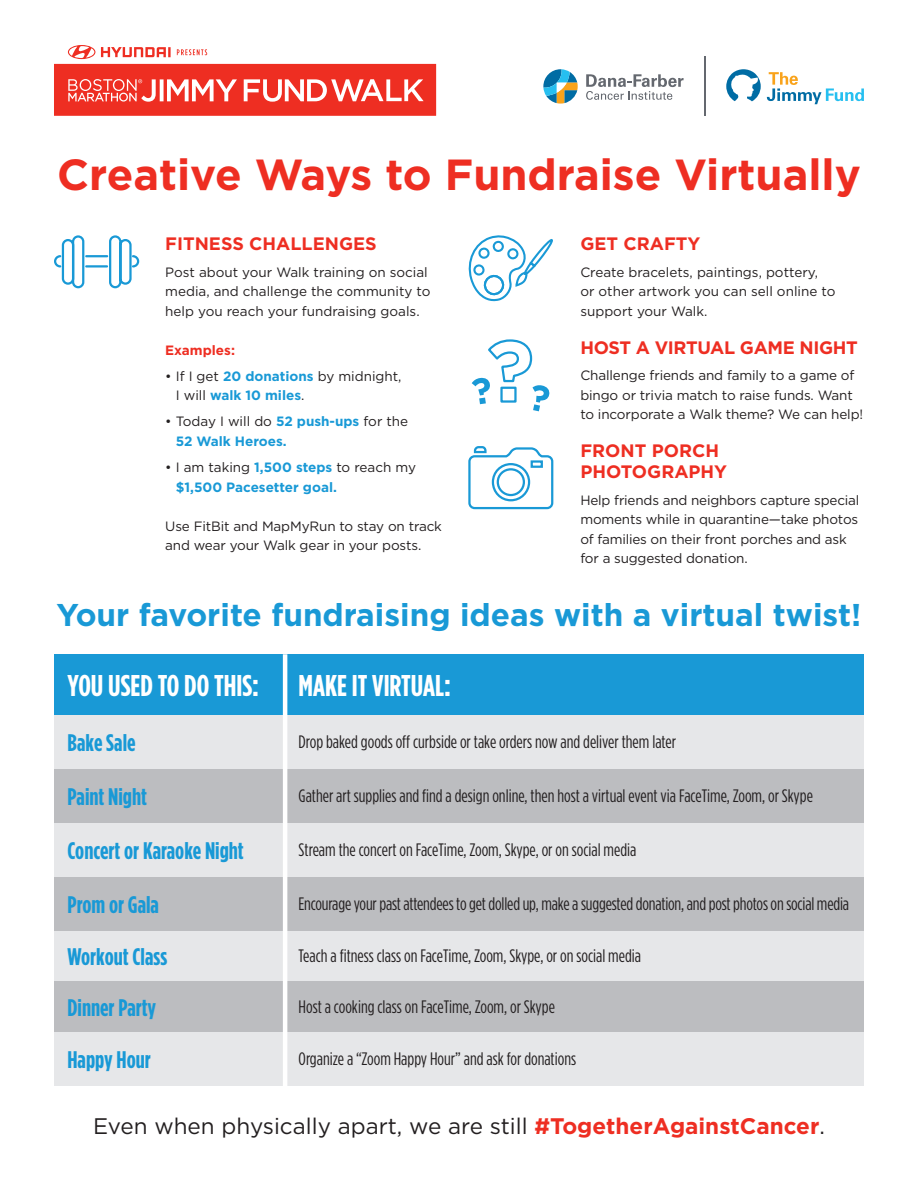
<style>
.page{position:relative;width:918px;height:1188px;background:#fff}
.page>*{position:absolute;margin:0;border:0;box-sizing:border-box;transform-origin:0 0}
.t1{font:700 43.5px "Gotham";color:#ee2e22}
.t2{font:700 31.5px "Gotham";color:#1999d6}
.t3{font:700 30px "Gotham Condensed";color:#fff}
.t4{font:700 24px "Gotham Condensed";color:#1999d6}
.t5{font:22.5px "Gotham";color:#231f20}
.t6{font:18px "Gotham Condensed";color:#231f20}
.t7{font:700 18px/21px "Gotham";color:#ee2e22}
.t8{font:700 18px "Gotham";letter-spacing:-.02em;color:#ee2e22}
.t9{font:13.5px/19.5px "Gotham";letter-spacing:-.01em;color:#231f20}
.t10{font:700 13.5px/19.5px "Gotham";color:#1999d6}
.t11{font:700 13.5px "Gotham";color:#ee2e22}
.s1{font-weight:700;color:#1999d6}
.s2{font-weight:400;color:#231f20}
.s3{font-weight:700;color:#ee2e22}
</style>
<div class="page">
<svg style="left:54px;top:45px;width:382px;height:71px"></svg>
<div style="left:54px;top:823px;width:231px;height:54px;background:#e6e7e9"></div>
<div style="left:54px;top:931px;width:231px;height:51px;background:#e6e7e9"></div>
<div style="left:54px;top:1032px;width:231px;height:54px;background:#e6e7e9"></div>
<div style="left:54px;top:715px;width:231px;height:54px;background:#e6e7e9"></div>
<div style="left:54px;top:769px;width:231px;height:54px;background:#bcbdc0"></div>
<div style="left:54px;top:877px;width:231px;height:54px;background:#bcbdc0"></div>
<div style="left:54px;top:982px;width:231px;height:50px;background:#bcbdc0"></div>
<div style="left:54px;top:654px;width:231px;height:61px;background:#1999d6"></div>
<div style="left:285px;top:654px;width:579px;height:61px;background:#1999d6"></div>
<hr style="left:704px;top:57px;width:1px;height:59px;background:#64686f">
<svg style="left:767px;top:72px;width:97px;height:32px"></svg>
<svg style="left:543px;top:69px;width:35px;height:35px"></svg>
<svg style="left:586px;top:74px;width:98px;height:26px"></svg>
<svg style="left:726px;top:69px;width:35px;height:32px"></svg>
<svg style="left:54px;top:235px;width:86px;height:54px"></svg>
<svg style="left:472px;top:339px;width:78px;height:72px"></svg>
<svg style="left:468px;top:235px;width:85px;height:67px"></svg>
<svg style="left:468px;top:446px;width:86px;height:64px"></svg>
<div style="left:285px;top:823px;width:579px;height:54px;background:#e6e7e9"></div>
<div style="left:285px;top:931px;width:579px;height:51px;background:#e6e7e9"></div>
<div style="left:285px;top:1032px;width:579px;height:54px;background:#e6e7e9"></div>
<div style="left:285px;top:715px;width:579px;height:54px;background:#e6e7e9"></div>
<div style="left:285px;top:769px;width:579px;height:54px;background:#bcbdc0"></div>
<div style="left:285px;top:877px;width:579px;height:54px;background:#bcbdc0"></div>
<div style="left:285px;top:982px;width:579px;height:50px;background:#bcbdc0"></div>
<hr style="left:283px;top:654px;width:4px;height:441px;background:#fff">
<h1 class="t1" style="left:57px;top:150px;width:805px">Creative Ways to Fundraise Virtually</h1>
<h3 class="t7" style="left:580px;top:233px;width:122px">GET CRAFTY</h3>
<p class="t9" style="left:580px;top:262px;width:257px">Create bracelets, paintings, pottery, or other artwork you can sell online to support your Walk.</p>
<h3 class="t8" style="left:580px;top:337px;width:279px">HOST A VIRTUAL GAME NIGHT</h3>
<p class="t9" style="left:580px;top:365px;width:284px">Challenge friends and family to a game of bingo or trivia match to raise funds. Want to incorporate a Walk theme? We can help!</p>
<h3 class="t7" style="left:580px;top:440px;width:148px">FRONT PORCH<br>PHOTOGRAPHY</h3>
<p class="t9" style="left:580px;top:490px;width:281px">Help friends and neighbors capture special moments while in quarantine—take photos of families on their front porches and ask for a suggested donation.</p>
<h2 class="t2" style="left:57px;top:597px;width:806px">Your favorite fundraising ideas with a virtual twist!</h2>
<h3 class="t7" style="left:165px;top:233px;width:213px">FITNESS CHALLENGES</h3>
<p class="t9" style="left:165px;top:262px;width:267px">Post about your Walk training on social media, and challenge the community to help you reach your fundraising goals.</p>
<p class="t11" style="left:165px;top:342px;width:71px">Examples:</p>
<p class="t9" style="left:176px;top:366px;width:227px;text-indent:-11px">• If I get <span class="s1">20 donations</span> by midnight,<br>I will <span class="s1">walk 10 miles</span>.</p>
<p class="t10" style="left:176px;top:412px;width:234px;text-indent:-11px"><span class="s2">• Today I will do</span> 52 push-ups <span class="s2">for the<br></span>52 Walk Heroes.</p>
<p class="t10" style="left:176px;top:457px;width:242px;text-indent:-11px"><span class="s2">• I am taking</span> 1,500 steps <span class="s2">to reach my </span>$1,500 Pacesetter goal.</p>
<p class="t9" style="left:165px;top:516px;width:278px">Use FitBit and MapMyRun to stay on track and wear your Walk gear in your posts.</p>
<h3 class="t3" style="left:68px;top:668px;width:193px">YOU USED TO DO THIS:</h3>
<h3 class="t3" style="left:299px;top:668px;width:154px">MAKE IT VIRTUAL:</h3>
<h3 class="t4" style="left:68px;top:729px;width:70px">Bake Sale</h3>
<h3 class="t4" style="left:68px;top:783px;width:81px">Paint Night</h3>
<h3 class="t6" style="left:299px;top:732px;width:379px">Drop baked goods off curbside or take orders now and deliver them later</h3>
<h3 class="t6" style="left:299px;top:786px;width:516px">Gather art supplies and find a design online, then host a virtual event via FaceTime, Zoom, or Skype</h3>
<h3 class="t4" style="left:68px;top:837px;width:178px">Concert or Karaoke Night</h3>
<h3 class="t6" style="left:299px;top:840px;width:339px">Stream the concert on FaceTime, Zoom, Skype, or on social media</h3>
<h3 class="t4" style="left:68px;top:891px;width:93px">Prom or Gala</h3>
<h3 class="t6" style="left:299px;top:894px;width:552px">Encourage your past attendees to get dolled up, make a suggested donation, and post photos on social media</h3>
<h3 class="t4" style="left:68px;top:943px;width:101px">Workout Class</h3>
<h3 class="t6" style="left:299px;top:946px;width:344px">Teach a fitness class on FaceTime, Zoom, Skype, or on social media</h3>
<h3 class="t4" style="left:68px;top:994px;width:90px">Dinner Party</h3>
<h3 class="t6" style="left:299px;top:997px;width:258px">Host a cooking class on FaceTime, Zoom, or Skype</h3>
<h3 class="t4" style="left:68px;top:1046px;width:85px">Happy Hour</h3>
<h3 class="t6" style="left:299px;top:1049px;width:279px">Organize a “Zoom Happy Hour” and ask for donations</h3>
<h3 class="t5" style="left:93px;top:1114px;width:733px">Even when physically apart, we are still <span class="s3">#TogetherAgainstCancer</span>.</h3>
</div>
